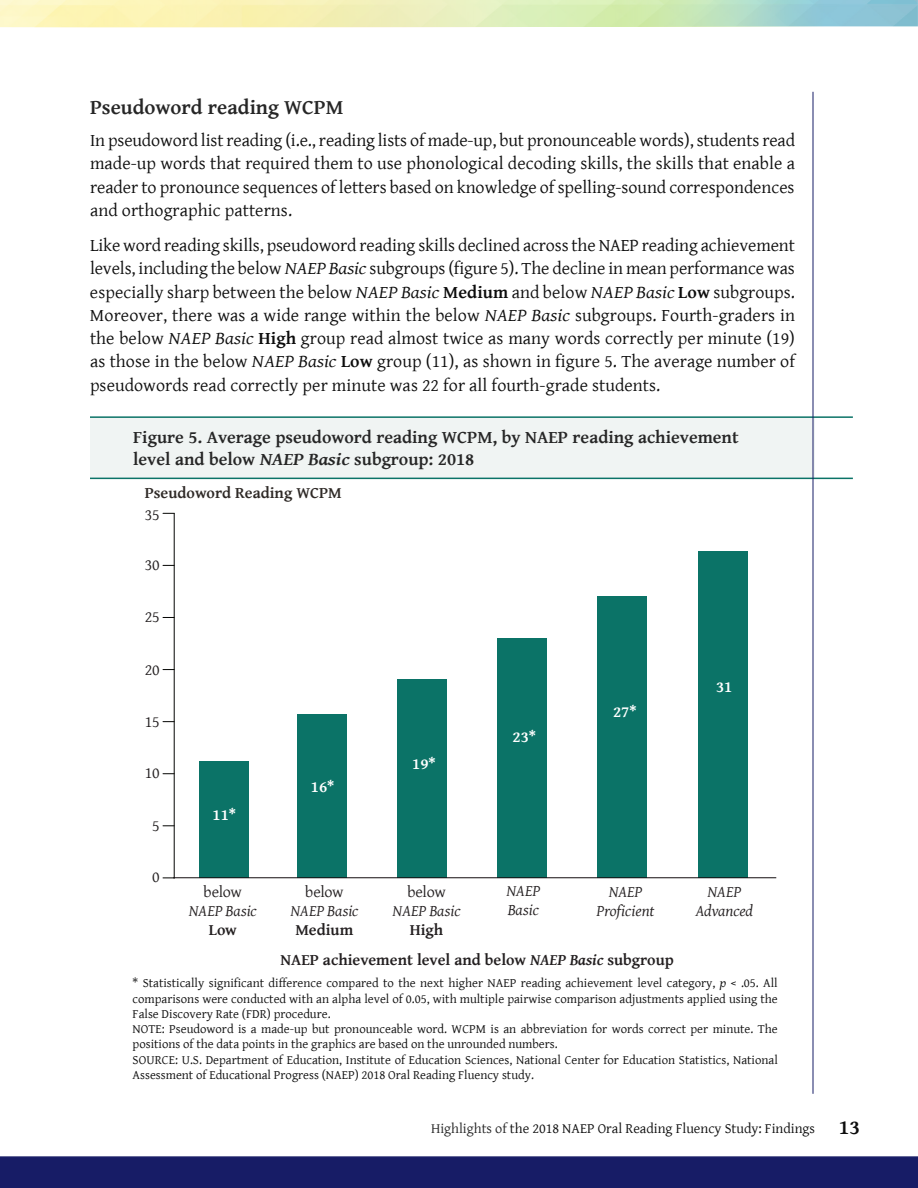
<style>
.page{position:relative;width:918px;height:1188px;background:#fff}
.page>*{position:absolute;margin:0;border:0;box-sizing:border-box;transform-origin:0 0}
.t1{font:700 21px "Gentium Basic";color:#262626}
.t2{font:18px/23.2px "Gentium Basic";letter-spacing:.005em;color:#0d0d0d;text-align:justify}
.t3{font:700 18px "Gentium Basic";color:#262626}
.t4{font:italic 16.05px/19.4px "Gentium Basic";letter-spacing:-.005em;color:#231f20;text-align:center}
.t5{font:700 16.05px "Gentium Basic";color:#231f20}
.t6{font:700 16.05px "Gentium Basic";color:#2e2926}
.t7{font:700 16.05px "Gentium Basic";color:#fff}
.t8{font:16.05px "Gentium Basic";color:#231f20}
.t9{font:14.25px "Gentium Basic";color:#0d0d0d}
.Note{font:12.75px/15.3px "Gentium Basic";color:#0d0d0d}
.s1{font-style:italic}
.s2{font-weight:700}
.s3{font-style:normal}
.s4{font-weight:700;font-style:normal}
.s5{color:#262626}
.s6{font-weight:700;font-size:21px}
</style>
<div class="page">
<div style="left:0;top:1156px;width:918px;height:32px;background:#171c66"></div>
<div style="left:90px;top:418px;width:724px;height:60px;background:#f0f4f3"></div>
<hr style="left:90px;top:416px;width:763px;height:2px;background:#0b7367">
<hr style="left:90px;top:478px;width:763px;height:1px;background:#0b7367">
<div style="left:199px;top:762px;width:50px;height:116px;background:#0b7367"></div>
<div style="left:297px;top:715px;width:49px;height:163px;background:#0b7367"></div>
<div style="left:397px;top:679px;width:50px;height:199px;background:#0b7367"></div>
<div style="left:497px;top:639px;width:50px;height:239px;background:#0b7367"></div>
<div style="left:597px;top:596px;width:50px;height:282px;background:#0b7367"></div>
<div style="left:698px;top:551px;width:50px;height:327px;background:#0b7367"></div>
<hr style="left:174px;top:513px;width:1px;height:365px;background:#040503">
<hr style="left:173px;top:878px;width:603px;height:1px;background:#130d0f">
<hr style="left:813px;top:92px;width:1px;height:1002px;background:#171c66">
<svg style="left:0;top:0;width:918px;height:28px;background:#dbe9bf"></svg>
<h5 class="t1" style="left:90px;top:91px;width:255px">Pseudoword reading WCPM</h5>
<p class="t2" style="left:90px;top:128px;width:707px">In pseudoword list reading (i.e., reading lists of made-up, but pronounceable words), students read made-up words that required them to use phonological decoding skills, the skills that enable a reader to pronounce sequences of letters based on knowledge of spelling-sound correspondences and orthographic patterns.</p>
<p class="t2" style="left:90px;top:233px;width:707px">Like word reading skills, pseudoword reading skills declined across the NAEP reading achievement levels, including the below <span class="s1">NAEP Basic</span> subgroups (figure 5). The decline in mean performance was especially sharp between the below <span class="s1">NAEP Basic</span> <span class="s2">Medium</span> and below <span class="s1">NAEP Basic</span> <span class="s2">Low</span> subgroups.<br>Moreover, there was a wide range within the below <span class="s1">NAEP Basic</span> subgroups. Fourth-graders in the below <span class="s1">NAEP Basic</span> <span class="s2">High</span> group read almost twice as many words correctly per minute (19) as those in the below <span class="s1">NAEP Basic</span> <span class="s2">Low</span> group (11), as shown in figure 5. The average number of pseudowords read correctly per minute was 22 for all fourth-grade students.</p>
<p class="t3" style="left:133px;top:424px;width:607px">Figure 5. Average pseudoword reading WCPM, by NAEP reading achievement</p>
<p class="t3" style="left:133px;top:445px;width:343px">level and below <span class="s1">NAEP Basic</span> subgroup: 2018</p>
<p class="t6" style="left:145px;top:481px;width:199px">Pseudoword Reading WCPM</p>
<p class="t8" style="left:145px;top:503px;width:17px">35</p>
<p class="t8" style="left:145px;top:553px;width:17px">30</p>
<p class="t8" style="left:145px;top:605px;width:17px">25</p>
<p class="t8" style="left:145px;top:658px;width:17px">20</p>
<p class="t8" style="left:145px;top:710px;width:17px">15</p>
<p class="t8" style="left:145px;top:761px;width:17px">10</p>
<p class="t8" style="left:152px;top:814px;width:9px">5</p>
<p class="t8" style="left:152px;top:865px;width:9px">0</p>
<p class="t7" style="left:213px;top:803px;width:25px">11*</p>
<p class="t7" style="left:311px;top:775px;width:25px">16*</p>
<p class="t7" style="left:412px;top:751px;width:25px">19*</p>
<p class="t7" style="left:513px;top:725px;width:25px">23*</p>
<p class="t7" style="left:613px;top:699px;width:25px">27*</p>
<p class="t7" style="left:716px;top:674px;width:18px">31</p>
<p class="t4" style="left:189px;top:881px;width:69px"><span class="s3">below<br></span>NAEP Basic<br><span class="s4">Low</span></p>
<p class="t4" style="left:290px;top:881px;width:69px"><span class="s3">below<br></span>NAEP Basic<br><span class="s4">Medium</span></p>
<p class="t4" style="left:393px;top:881px;width:69px"><span class="s3">below<br></span>NAEP Basic<br><span class="s4">High</span></p>
<p class="t4" style="left:507px;top:880px;width:35px;text-align:left">NAEP<br>Basic</p>
<p class="t4" style="left:597px;top:881px;width:59px">NAEP<br>Proficient</p>
<p class="t4" style="left:695px;top:881px;width:59px">NAEP<br>Advanced</p>
<p class="t5" style="left:281px;top:948px;width:395px">NAEP achievement level and below <span class="s1">NAEP Basic</span> subgroup</p>
<p class="Note" style="left:133px;top:975px;width:647px">* Statistically significant difference compared to the next higher NAEP reading achievement level category, <span class="s1">p</span> &lt; .05. All comparisons were conducted with an alpha level of 0.05, with multiple pairwise comparison adjustments applied using the False Discovery Rate (FDR) procedure.<br>NOTE: Pseudoword is a made-up but pronounceable word. WCPM is an abbreviation for words correct per minute. The positions of the data points in the graphics are based on the unrounded numbers.<br>SOURCE: U.S. Department of Education, Institute of Education Sciences, National Center for Education Statistics, National Assessment of Educational Progress (NAEP) 2018 Oral Reading Fluency study.</p>
<p class="t9" style="left:431px;top:1118px;width:430px"><span class="s5">Highlights of</span> the 2018 NAEP Oral Reading Fluency Study: Findings <span class="s6">13</span></p>
</div>
